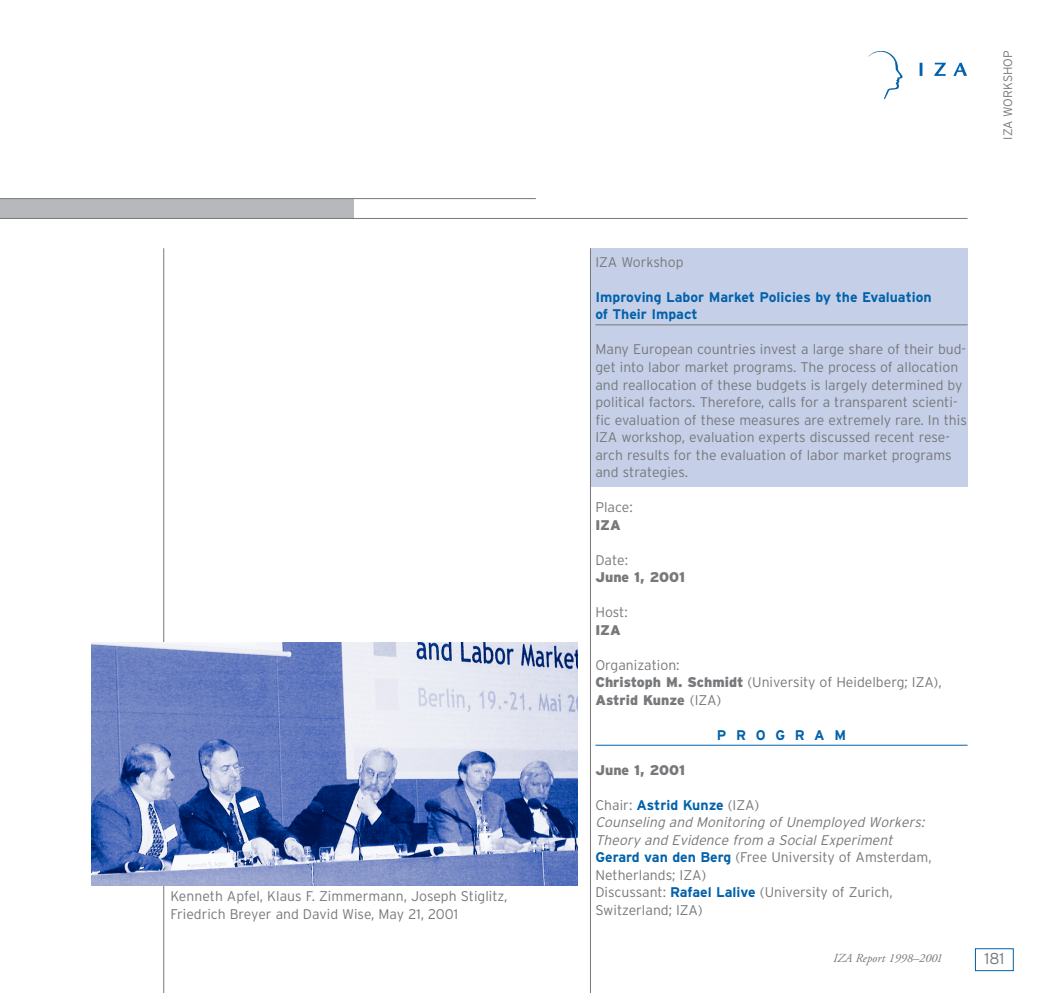
<style>
.page{position:relative;width:1042px;height:993px;background:#fff}
.page>*{position:absolute;margin:0;border:0;box-sizing:border-box;transform-origin:0 0}
.t1{font:300 15.75px "Interstate";color:#76787b}
.t2{font:300 14px/17.5px "Interstate";color:#76787b}
.t3{font:700 14px/17.5px "Interstate";color:#0161aa}
.t4{font:900 14px "Interstate";color:#76787b}
.t5{font:700 14px "Interstate";letter-spacing:.69em;color:#0161aa}
.t6{font:italic 12.25px "Adobe Garamond";color:#76787b}
.t7{font:300 12.25px "Interstate";color:#76787b}
.s1{font-weight:900}
.s2{font-weight:700;color:#0161aa}
.s3{font-style:italic}
</style>
<div class="page">
<div style="left:590px;top:248px;width:377px;height:239px;background:#c5d0e8"></div>
<hr style="left:163px;top:248px;width:1px;height:744px;background:#76787b">
<hr style="left:590px;top:248px;width:1px;height:744px;background:#76787b">
<img style="left:868px;top:51px;width:98px;height:47px">
<div style="left:0;top:198px;width:354px;height:20px;background:#b7b8bb"></div>
<hr style="left:0;top:198px;width:536px;height:1px;background:#76787b">
<hr style="left:0;top:218px;width:967px;height:1px;background:#76787b">
<hr style="left:595px;top:324px;width:372px;height:1px;background:#76787b">
<hr style="left:595px;top:744px;width:372px;height:1px;background:#0161aa">
<img style="left:92px;top:642px;width:485px;height:242px">
<p class="t2" style="left:170px;top:887px;width:339px">Kenneth Apfel, Klaus F. Zimmermann, Joseph Stiglitz,<br>Friedrich Breyer and David Wise, May 21, 2001</p>
<p class="t7" style="left:1000px;top:140px;width:91px;rotate:-90deg">IZA WORKSHOP</p>
<p class="t2" style="left:595px;top:253px;width:90px">IZA Workshop</p>
<p class="t3" style="left:595px;top:288px;width:338px">Improving Labor Market Policies by the Evaluation of Their Impact</p>
<p class="t2" style="left:595px;top:341px;width:373px">Many European countries invest a large share of their bud&shy;get into labor market programs. The process of allocation and reallocation of these budgets is largely determined by political factors. Therefore, calls for a transparent scienti&shy;fic evaluation of these measures are extremely rare. In this IZA workshop, evaluation experts discussed recent rese&shy;arch results for the evaluation of labor market programs and strategies.</p>
<p class="t2" style="left:595px;top:498px;width:39px">Place:</p>
<p class="t4" style="left:595px;top:516px;width:27px">IZA</p>
<p class="t2" style="left:595px;top:551px;width:34px">Date:</p>
<p class="t4" style="left:595px;top:569px;width:91px">June 1, 2001</p>
<p class="t2" style="left:595px;top:603px;width:34px">Host:</p>
<p class="t4" style="left:595px;top:621px;width:27px">IZA</p>
<p class="t2" style="left:595px;top:656px;width:348px">Organization:<br><span class="s1">Christoph M. Schmidt</span> (University of Heidelberg; IZA),<br><span class="s1">Astrid Kunze</span> (IZA)</p>
<p class="t5" style="left:717px;top:726px;width:131px">PROGRAM</p>
<p class="t4" style="left:595px;top:761px;width:91px">June 1, 2001</p>
<p class="t2" style="left:595px;top:796px;width:338px">Chair: <span class="s2">Astrid Kunze</span> (IZA)<br><span class="s3">Counseling and Monitoring of Unemployed Workers:<br>Theory and Evidence from a Social Experiment </span><span class="s2">Gerard van den Berg</span> (Free University of Amsterdam, Netherlands; IZA)<br>Discussant: <span class="s2">Rafael Lalive</span> (University of Zurich, Switzerland; IZA)</p>
<p class="t6" style="left:833px;top:953px;width:110px">IZA Report 1998–2001</p>
<p class="t1" style="left:984px;top:949px;width:21px">181</p>
</div>
